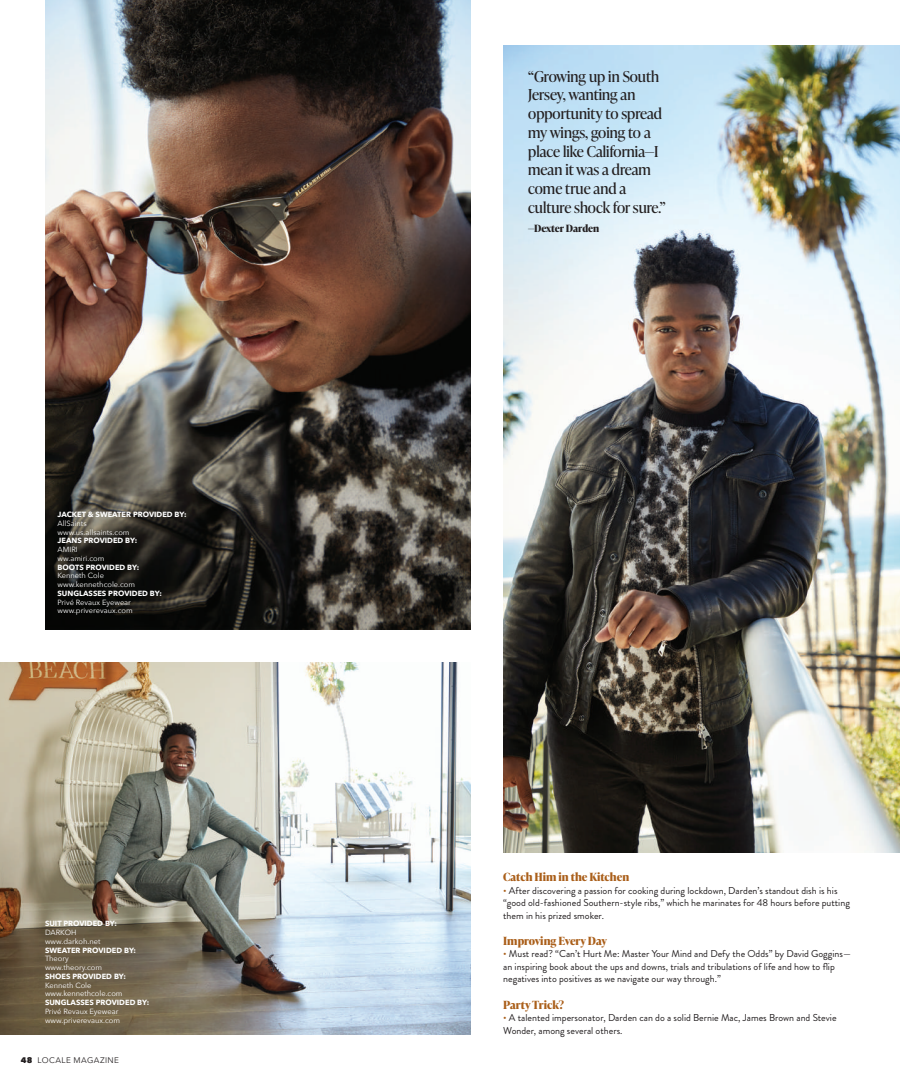
<style>
.page{position:relative;width:900px;height:1080px;background:#fff}
.page>*{position:absolute;margin:0;border:0;box-sizing:border-box;transform-origin:0 0}
.t1{font:15px/18.8px "Ivy Presto Headline";color:#231f20}
.t2{font:700 11.25px "Ivy Presto Headline";color:#aa5f1a}
.t3{font:10px/12.5px "Brandon Grotesque";color:#231f20}
.t4{font:700 10px "Ivy Presto Headline";color:#231f20}
.t5{font:8.12px "Avenir Next";letter-spacing:.05em;color:#231f20}
.t6{font:7.5px/8.8px "Avenir Next";color:#fff}
.t7{font:700 7.5px "Avenir Next";color:#fff}
.s1{font-weight:800}
.s2{color:#aa5f1a}
</style>
<div class="page">
<img style="left:45px;top:0;width:425px;height:629px">
<img style="left:503px;top:45px;width:397px;height:807px">
<img style="left:0;top:662px;width:470px;height:373px">
<p class="t7" style="left:58px;top:510px;width:131px">JACKET &amp; SWEATER PROVIDED BY:</p>
<p class="t6" style="left:58px;top:519px;width:74px">AllSaints www.us.allsaints.com</p>
<p class="t7" style="left:58px;top:536px;width:81px">JEANS PROVIDED BY:</p>
<p class="t6" style="left:58px;top:545px;width:48px">AMIRI ww.amiri.com</p>
<p class="t7" style="left:58px;top:562px;width:83px">BOOTS PROVIDED BY:</p>
<p class="t6" style="left:58px;top:571px;width:79px">Kenneth Cole www.kennethcole.com</p>
<p class="t7" style="left:58px;top:588px;width:106px">SUNGLASSES PROVIDED BY:</p>
<p class="t6" style="left:58px;top:598px;width:77px">Privé Revaux Eyewear www.priverevaux.com</p>
<p class="t7" style="left:45px;top:919px;width:74px">SUIT PROVIDED BY:</p>
<p class="t6" style="left:45px;top:928px;width:57px">DARKOH www.darkoh.net</p>
<p class="t7" style="left:45px;top:945px;width:93px">SWEATER PROVIDED BY:</p>
<p class="t6" style="left:45px;top:954px;width:59px">Theory www.theory.com</p>
<p class="t7" style="left:45px;top:971px;width:83px">SHOES PROVIDED BY:</p>
<p class="t6" style="left:45px;top:981px;width:79px">Kenneth Cole www.kennethcole.com</p>
<p class="t7" style="left:45px;top:998px;width:106px">SUNGLASSES PROVIDED BY:</p>
<p class="t6" style="left:45px;top:1007px;width:77px">Privé Revaux Eyewear www.priverevaux.com</p>
<p class="t5" style="left:21px;top:1055px;width:100px"><span class="s1">48</span> LOCALE MAGAZINE</p>
<h1 class="t1" style="left:528px;top:66px;width:139px">“Growing up in South<br>Jersey, wanting an opportunity to spread my wings, going to a place like California—I mean it was a dream come true and a culture shock for sure.”</h1>
<p class="t4" style="left:528px;top:221px;width:73px">—Dexter Darden</p>
<p class="t2" style="left:503px;top:869px;width:128px">Catch Him in the Kitchen</p>
<p class="t3" style="left:503px;top:884px;width:348px"><span class="s2">•</span> After discovering a passion for cooking during lockdown, Darden’s standout dish is his “good old-fashioned Southern-style ribs,” which he marinates for 48 hours before putting them in his prized smoker.</p>
<p class="t2" style="left:503px;top:933px;width:105px">Improving Every Day</p>
<p class="t3" style="left:503px;top:948px;width:349px"><span class="s2">•</span> Must read? “Can’t Hurt Me: Master Your Mind and Defy the Odds” by David Goggins— an inspiring book about the ups and downs, trials and tribulations of life and how to flip negatives into positives as we navigate our way through.”</p>
<p class="t2" style="left:503px;top:996px;width:62px">Party Trick?</p>
<p class="t3" style="left:503px;top:1012px;width:335px"><span class="s2">•</span> A talented impersonator, Darden can do a solid Bernie Mac, James Brown and Stevie<br>Wonder, among several others.</p>
</div>
